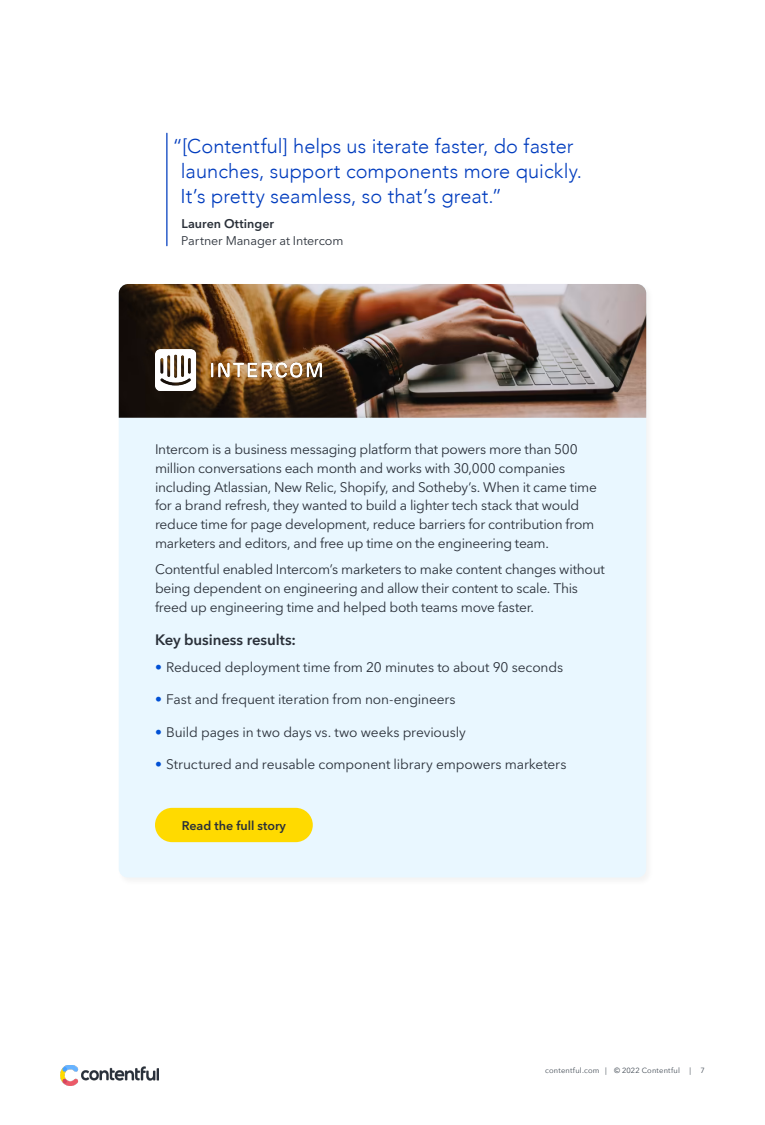
<style>
.page{position:relative;width:765px;height:1125px;background:#fff}
.page>*{position:absolute;margin:0;border:0;box-sizing:border-box;transform-origin:0 0}
.t1{font:300 20px/25px "Avenir";letter-spacing:.005em;color:#003cbe}
.t2{font:600 15px "Avenir Next LT Pro";letter-spacing:-.005em;color:#2a3039}
.t3{font:13.75px/18.8px "Avenir Next LT Pro";letter-spacing:-.015em;color:#2a3039}
.t4{font:600 12.5px "Avenir Next LT Pro";color:#2a3039}
.t5{font:12.5px "Avenir Next LT Pro";letter-spacing:-.005em;color:#2a3039}
.t6{font:7.5px "Avenir Next";letter-spacing:.025em;color:#404953}
.s1{color:#0050d5}
</style>
<div class="page">
<img style="left:60px;top:1065px;width:99px;height:20px">
<hr style="left:166px;top:133px;width:2px;height:113px;background:#003cbe">
<div style="left:117px;top:282px;width:537px;height:604px;background:#fbfbfb"></div>
<div style="left:119px;top:284px;width:527px;height:594px;background:#e9f7ff;border-radius:9px"></div>
<img style="left:119px;top:284px;width:527px;height:134px">
<img style="left:155px;top:349px;width:167px;height:42px">
<div style="left:155px;top:808px;width:158px;height:34px;background:#ffda00;border-radius:17px"></div>
<h1 class="t1" style="left:181px;top:133px;width:403px;text-indent:-8px">“[Contentful] helps us iterate faster, do faster launches, support components more quickly.<br>It’s pretty seamless, so that’s great.”</h1>
<p class="t4" style="left:182px;top:216px;width:94px">Lauren Ottinger</p>
<p class="t5" style="left:181px;top:233px;width:164px">Partner Manager at Intercom</p>
<p class="t3" style="left:155px;top:440px;width:443px">Intercom is a business messaging platform that powers more than 500 million conversations each month and works with 30,000 companies including Atlassian, New Relic, Shopify, and Sotheby’s. When it came time for a brand refresh, they wanted to build a lighter tech stack that would reduce time for page development, reduce barriers for contribution from marketers and editors, and free up time on the engineering team.</p>
<p class="t3" style="left:155px;top:560px;width:451px">Contentful enabled Intercom’s marketers to make content changes without being dependent on engineering and allow their content to scale. This freed up engineering time and helped both teams move faster.</p>
<p class="t2" style="left:155px;top:631px;width:142px">Key business results:</p>
<p class="t3" style="left:155px;top:658px;width:410px"><span class="s1">•</span> Reduced deployment time from 20 minutes to about 90 seconds</p>
<p class="t3" style="left:155px;top:690px;width:302px"><span class="s1">•</span> Fast and frequent iteration from non-engineers</p>
<p class="t3" style="left:155px;top:723px;width:312px"><span class="s1">•</span> Build pages in two days vs. two weeks previously</p>
<p class="t3" style="left:155px;top:755px;width:413px"><span class="s1">•</span> Structured and reusable component library empowers marketers</p>
<p class="t4" style="left:182px;top:818px;width:106px">Read the full story</p>
<p class="t6" style="left:545px;top:1064px;width:136px">contentful.com | © 2022 Contentful</p>
<p class="t6" style="left:689px;top:1064px;width:3px">|</p>
<p class="t6" style="left:700px;top:1064px;width:6px">7</p>
</div>
